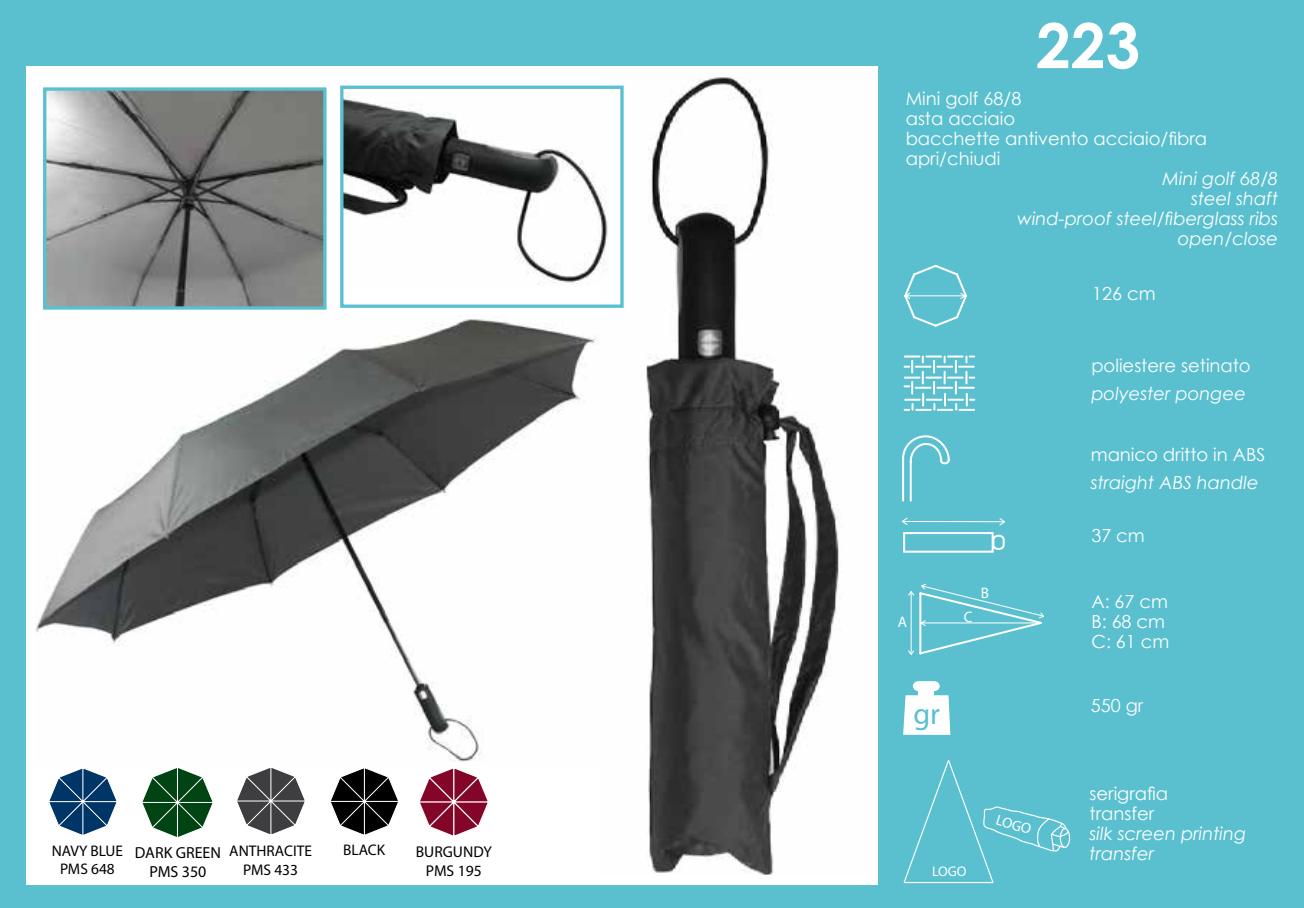
<style>
.page{position:relative;width:1304px;height:908px;background:#fff}
.page>*{position:absolute;margin:0;border:0;box-sizing:border-box;transform-origin:0 0}
.t1{font:700 62px "Century Gothic";color:#fff}
.t2{font:30.2px "Myriad Pro";color:#5ac0cf}
.t3{font:18px/20px "Century Gothic";color:#fff}
.t4{font:italic 18px/20px "Century Gothic";color:#fff;text-align:right}
.t5{font:16px/19.2px "Myriad Pro";color:#000;text-align:center}
.t6{font:15.6px "Myriad Pro";color:#000}
.t7{font:15.4px/18.6px "Myriad Pro";color:#000;text-align:center}
.t8{font:15.2px "Myriad Pro";color:#fff}
.t9{font:14.8px "Myriad Pro";color:#fff}
.t10{font:14px "Myriad Pro";color:#fff}
</style>
<div class="page">
<div style="left:0;top:0;width:1304px;height:907px;background:#5ac0cf"></div>
<div style="left:26px;top:66px;width:1251px;height:817px;background:#fff"></div>
<div style="left:878px;top:25px;width:403px;height:862px;background:#5ac0cf"></div>
<svg style="left:901px;top:264px;width:144px;height:471px"></svg>
<svg style="left:903px;top:760px;width:168px;height:123px"></svg>
<svg style="left:331px;top:768px;width:68px;height:67px"></svg>
<svg style="left:49px;top:768px;width:68px;height:67px"></svg>
<svg style="left:237px;top:768px;width:68px;height:66px"></svg>
<svg style="left:142px;top:767px;width:71px;height:71px"></svg>
<img style="left:47px;top:91px;width:276px;height:214px">
<img style="left:601px;top:77px;width:240px;height:796px">
<img style="left:36px;top:314px;width:569px;height:451px">
<div style="left:43px;top:87px;width:284px;height:222px;border:3px solid #5ac0cf"></div>
<img style="left:344px;top:92px;width:276px;height:193px">
<div style="left:340px;top:86px;width:284px;height:222px;border:3px solid #5ac0cf"></div>
<svg style="left:420px;top:768px;width:69px;height:68px"></svg>
<h1 class="t1" style="left:1036px;top:-2px;width:106px">223</h1>
<p class="t3" style="left:906px;top:88px;width:303px">Mini golf 68/8<br>asta acciaio<br>bacchette antivento acciaio/fibra apri/chiudi</p>
<p class="t4" style="left:1017px;top:168px;width:263px">Mini golf 68/8<br>steel shaft<br>wind-proof steel/fiberglass ribs open/close</p>
<p class="t3" style="left:1092px;top:283px;width:65px">126 cm</p>
<p class="t3" style="left:1091px;top:355px;width:161px">poliestere setinato</p>
<p class="t4" style="left:1091px;top:383px;width:156px">polyester pongee</p>
<p class="t3" style="left:1091px;top:443px;width:176px">manico dritto in ABS</p>
<p class="t4" style="left:1091px;top:471px;width:170px">straight ABS handle</p>
<p class="t3" style="left:1091px;top:525px;width:55px">37 cm</p>
<p class="t8" style="left:898px;top:611px;width:11px">A</p>
<p class="t8" style="left:964px;top:607px;width:10px">C</p>
<p class="t8" style="left:981px;top:583px;width:10px">B</p>
<p class="t3" style="left:1091px;top:591px;width:80px">A: 67 cm<br>B: 68 cm<br>C: 61 cm</p>
<h2 class="t2" style="left:913px;top:695px;width:28px">gr</h2>
<p class="t3" style="left:1091px;top:695px;width:54px">550 gr</p>
<p class="t7" style="left:52px;top:840px;width:73px">NAVY BLUE</p>
<p class="t7" style="left:343px;top:840px;width:43px">BLACK</p>
<p class="t7" style="left:60px;top:858px;width:56px">PMS 648</p>
<p class="t7" style="left:229px;top:841px;width:84px">ANTHRACITE<br>PMS 433</p>
<p class="t5" style="left:135px;top:842px;width:88px">DARK GREEN<br>PMS 350</p>
<p class="t9" style="left:999px;top:810px;width:38px;rotate:17deg">LOGO</p>
<p class="t3" style="left:1090px;top:782px;width:80px">serigrafia transfer</p>
<p class="t4" style="left:1090px;top:822px;width:158px">silk screen printing</p>
<p class="t6" style="left:416px;top:842px;width:78px">BURGUNDY</p>
<p class="t4" style="left:1090px;top:842px;width:66px">transfer</p>
<p class="t6" style="left:426px;top:860px;width:57px">PMS 195</p>
<p class="t10" style="left:933px;top:861px;width:36px">LOGO</p>
<p class="t10" style="left:932px;top:862px;width:36px">LOGO</p>
</div>
